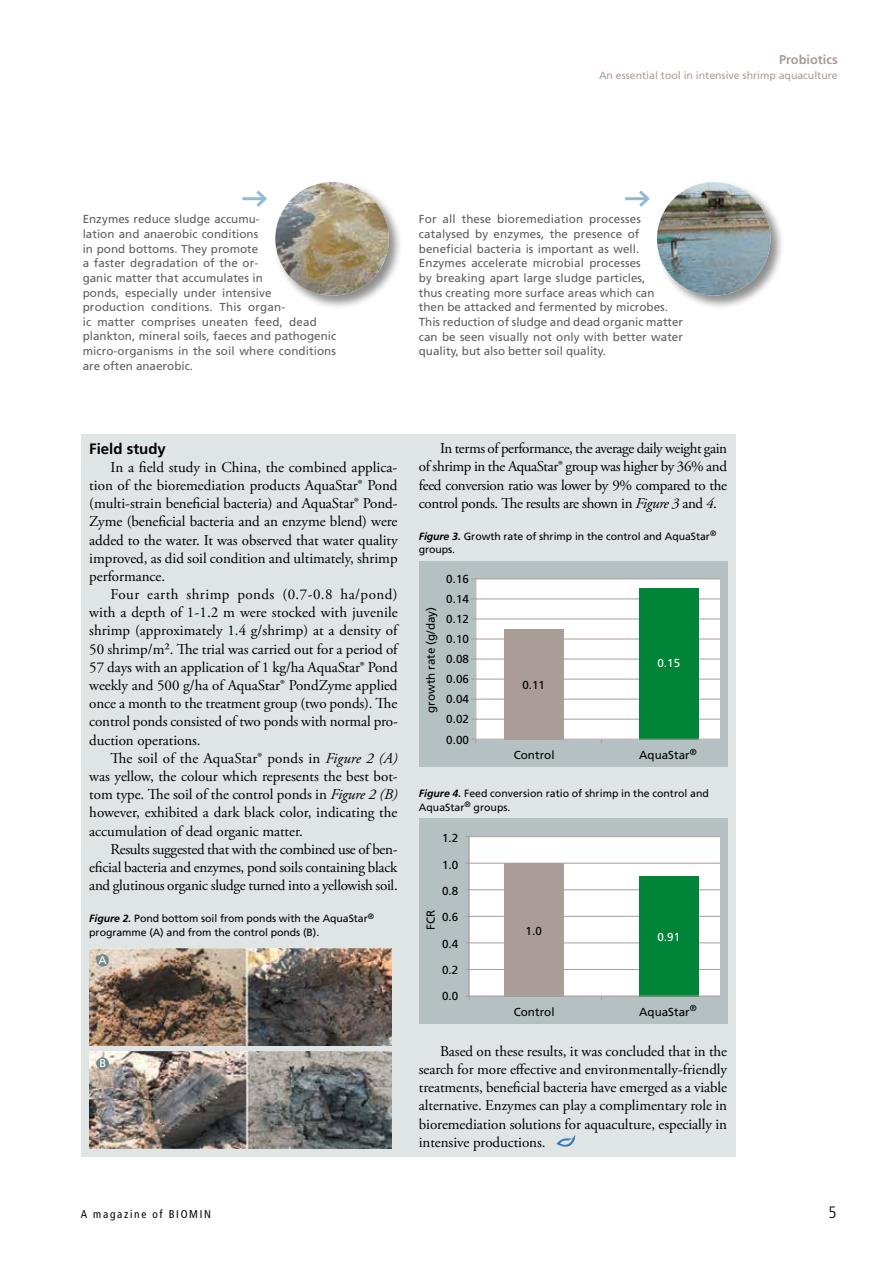
<style>
.page{position:relative;width:893px;height:1263px;background:#fff}
.page>*{position:absolute;margin:0;border:0;box-sizing:border-box;transform-origin:0 0}
.t1{font:300 condensed 16.5px "Frutiger LT Std";color:#000}
.t2{font:15px/18.1px "Adobe Garamond Pro";letter-spacing:-.005em;color:#000;text-align:justify}
.t3{font:700 15px "Frutiger LT Std";color:#000}
.t4{font:700 12.75px "Frutiger LT Std";color:#aa9d98}
.t5{font:11.7px/14.5px "Frutiger LT Std";letter-spacing:.005em;color:#5f5e5e}
.t6{font:11.7px/20.1px "Frutiger LT Std";letter-spacing:.005em;color:#000;text-align:justify}
.t7{font:11.7px "Frutiger LT Std";color:#fff}
.t8{font:condensed 11.25px "Frutiger LT Std";letter-spacing:.15em;color:#000}
.t9{font:11.25px "Frutiger LT Std";color:#fff}
.t10{font:10.5px/13.5px "Frutiger LT Std";letter-spacing:-.005em;color:#000}
.t11{font:10.5px "Frutiger LT Std";color:#aa9d98}
.s1{font-style:italic}
.s2{font-weight:700;font-style:italic}
</style>
<div class="page">
<div style="left:81px;top:434px;width:655px;height:723px;background:#dfe4e5"></div>
<svg style="left:556px;top:1135px;width:20px;height:12px"></svg>
<hr style="left:242px;top:197px;width:23px;height:3px;background:#93b9d3">
<svg style="left:253px;top:190px;width:14px;height:17px"></svg>
<hr style="left:625px;top:197px;width:23px;height:3px;background:#93b9d3">
<svg style="left:636px;top:190px;width:14px;height:17px"></svg>
<div style="left:273px;top:180px;width:130px;height:129px;background:#000;opacity:.45"></div>
<img style="left:275px;top:182px;width:114px;height:114px;border-radius:57px">
<div style="left:655px;top:180px;width:129px;height:129px;background:#000;opacity:.45"></div>
<img style="left:657px;top:182px;width:113px;height:114px;border-radius:57px">
<div style="left:419px;top:561px;width:308px;height:205px;background:#b4c0c1"></div>
<div style="left:475px;top:579px;width:245px;height:160px;background:#fff"></div>
<hr style="left:471px;top:578px;width:249px;height:1px;background:#aa9d98">
<hr style="left:471px;top:659px;width:249px;height:1px;background:#aa9d98">
<hr style="left:471px;top:619px;width:249px;height:1px;background:#aa9d98">
<hr style="left:471px;top:699px;width:249px;height:1px;background:#aa9d98">
<hr style="left:471px;top:598px;width:249px;height:1px;background:#aa9d98">
<hr style="left:471px;top:679px;width:249px;height:1px;background:#aa9d98">
<hr style="left:471px;top:639px;width:249px;height:1px;background:#aa9d98">
<hr style="left:471px;top:719px;width:249px;height:1px;background:#aa9d98">
<div style="left:504px;top:629px;width:60px;height:110px;background:#aa9d98"></div>
<div style="left:639px;top:588px;width:59px;height:151px;background:#008538"></div>
<hr style="left:475px;top:578px;width:1px;height:165px;background:#aa9d98">
<div style="left:419px;top:818px;width:308px;height:205px;background:#b4c0c1"></div>
<div style="left:469px;top:837px;width:251px;height:159px;background:#fff"></div>
<hr style="left:465px;top:836px;width:255px;height:1px;background:#aa9d98">
<hr style="left:465px;top:942px;width:255px;height:1px;background:#aa9d98">
<hr style="left:465px;top:889px;width:255px;height:1px;background:#aa9d98">
<hr style="left:465px;top:863px;width:255px;height:1px;background:#aa9d98">
<hr style="left:465px;top:969px;width:255px;height:1px;background:#aa9d98">
<hr style="left:465px;top:916px;width:255px;height:1px;background:#aa9d98">
<div style="left:504px;top:863px;width:60px;height:133px;background:#aa9d98"></div>
<div style="left:639px;top:876px;width:59px;height:120px;background:#008538"></div>
<hr style="left:469px;top:836px;width:1px;height:164px;background:#aa9d98">
<img style="left:89px;top:948px;width:302px;height:97px">
<img style="left:89px;top:1051px;width:302px;height:97px">
<div style="left:96px;top:954px;width:13px;height:12px;background:#708b8c;border-radius:50%"></div>
<div style="left:96px;top:1057px;width:13px;height:13px;background:#708b8c;border-radius:50%"></div>
<hr style="left:471px;top:739px;width:249px;height:1px;background:#aa9d98">
<hr style="left:465px;top:996px;width:255px;height:1px;background:#aa9d98">
<p class="t4" style="left:779px;top:52px;width:60px">Probiotics</p>
<p class="t11" style="left:599px;top:69px;width:240px">An essential tool in intensive shrimp aquaculture</p>
<p class="t5" style="left:83px;top:212px;width:255px">Enzymes reduce sludge accumu-<br>lation and anaerobic conditions<br>in pond bottoms. They promote<br>a faster degradation of the or-<br>ganic matter that accumulates in<br>ponds, especially under intensive production conditions. This organ-<br>ic matter comprises uneaten feed, dead plankton, mineral soils, faeces and pathogenic micro-organisms in the soil where conditions are often anaerobic.</p>
<p class="t5" style="left:419px;top:212px;width:266px">For all these bioremediation processes catalysed by enzymes, the presence of beneficial bacteria is important as well.<br>Enzymes accelerate microbial processes<br>by breaking apart large sludge particles,<br>thus creating more surface areas which can<br>then be attacked and fermented by microbes.<br>This reduction of sludge and dead organic matter can be seen visually not only with better water quality, but also better soil quality.</p>
<p class="t3" style="left:89px;top:439px;width:78px">Field study</p>
<p class="t2" style="left:89px;top:458px;width:310px;text-indent:21px">In a field study in China, the combined applica&shy;tion of the bioremediation products AquaStar® Pond (multi-strain beneficial bacteria) and AquaStar® Pond-Zyme (beneficial bacteria and an enzyme blend) were added to the water. It was observed that water quality improved, as did soil condition and ultimately, shrimp performance.</p>
<p class="t2" style="left:89px;top:586px;width:310px;text-indent:21px">Four earth shrimp ponds (0.7-0.8 ha/pond) with a depth of 1-1.2 m were stocked with juvenile shrimp (approximately 1.4 g/shrimp) at a density of 50 shrimp/m². The trial was carried out for a period of 57 days with an application of 1 kg/ha AquaStar® Pond weekly and 500 g/ha of AquaStar® PondZyme applied once a month to the treatment group (two ponds). The control ponds consisted of two ponds with normal pro&shy;duction operations.</p>
<p class="t2" style="left:89px;top:749px;width:310px;text-indent:21px">The soil of the AquaStar® ponds in <span class="s1">Figure 2 (A) </span>was yellow, the colour which represents the best bot&shy;tom type. The soil of the control ponds in <span class="s1">Figure 2 (B) </span>however, exhibited a dark black color, indicating the accumulation of dead organic matter.</p>
<p class="t2" style="left:89px;top:840px;width:310px;text-indent:21px">Results suggested that with the combined use of ben&shy;eficial bacteria and enzymes, pond soils containing black and glutinous organic sludge turned into a yellowish soil.</p>
<p class="t10" style="left:89px;top:912px;width:286px"><span class="s2">Figure 2.</span> Pond bottom soil from ponds with the AquaStar<sup>® </sup>programme (A) and from the control ponds (B).</p>
<p class="t9" style="left:99px;top:953px;width:10px">A</p>
<p class="t9" style="left:99px;top:1057px;width:8px">B</p>
<p class="t2" style="left:419px;top:440px;width:310px;text-indent:21px">In terms of performance, the average daily weight gain of shrimp in the AquaStar® group was higher by 36% and feed conversion ratio was lower by 9% compared to the control ponds. The results are shown in <span class="s1">Figure 3</span> and <span class="s1">4</span>.</p>
<p class="t10" style="left:419px;top:529px;width:299px"><span class="s2">Figure 3.</span> Growth rate of shrimp in the control and AquaStar<sup>® </sup>groups.</p>
<p class="t6" style="left:421px;top:713px;width:107px;rotate:-90deg">growth rate (g/day)</p>
<p class="t6" style="left:446px;top:569px;width:24px">0.16<br>0.14<br>0.12<br>0.10<br>0.08<br>0.06<br>0.04<br>0.02<br>0.00</p>
<p class="t6" style="left:522px;top:674px;width:24px">0.11</p>
<p class="t6" style="left:514px;top:745px;width:42px">Control</p>
<p class="t7" style="left:657px;top:656px;width:24px">0.15</p>
<p class="t6" style="left:639px;top:745px;width:59px">AquaStar<sup>®</sup></p>
<p class="t10" style="left:419px;top:787px;width:292px"><span class="s2">Figure 4.</span> Feed conversion ratio of shrimp in the control and<br>AquaStar<sup>®</sup> groups.</p>
<p class="t6" style="left:442px;top:828px;width:18px">1.2</p>
<p class="t6" style="left:442px;top:854px;width:18px">1.0</p>
<p class="t6" style="left:442px;top:881px;width:18px">0.8</p>
<p class="t6" style="left:442px;top:907px;width:18px">0.6</p>
<p class="t6" style="left:442px;top:934px;width:18px">0.4</p>
<p class="t6" style="left:442px;top:960px;width:18px">0.2</p>
<p class="t6" style="left:442px;top:986px;width:18px">0.0</p>
<p class="t6" style="left:421px;top:929px;width:22px;rotate:-90deg">FCR</p>
<p class="t6" style="left:526px;top:921px;width:18px">1.0</p>
<p class="t6" style="left:514px;top:1001px;width:42px">Control</p>
<p class="t7" style="left:657px;top:930px;width:24px">0.91</p>
<p class="t6" style="left:639px;top:1001px;width:59px">AquaStar<sup>®</sup></p>
<p class="t2" style="left:419px;top:1042px;width:310px;text-indent:21px">Based on these results, it was concluded that in the search for more effective and environmentally-friendly treatments, beneficial bacteria have emerged as a viable alternative. Enzymes can play a complimentary role in bioremediation solutions for aquaculture, especially in intensive productions.</p>
<p class="t8" style="left:81px;top:1208px;width:132px">A magazine of BIOMIN</p>
<p class="t1" style="left:829px;top:1203px;width:9px">5</p>
</div>
